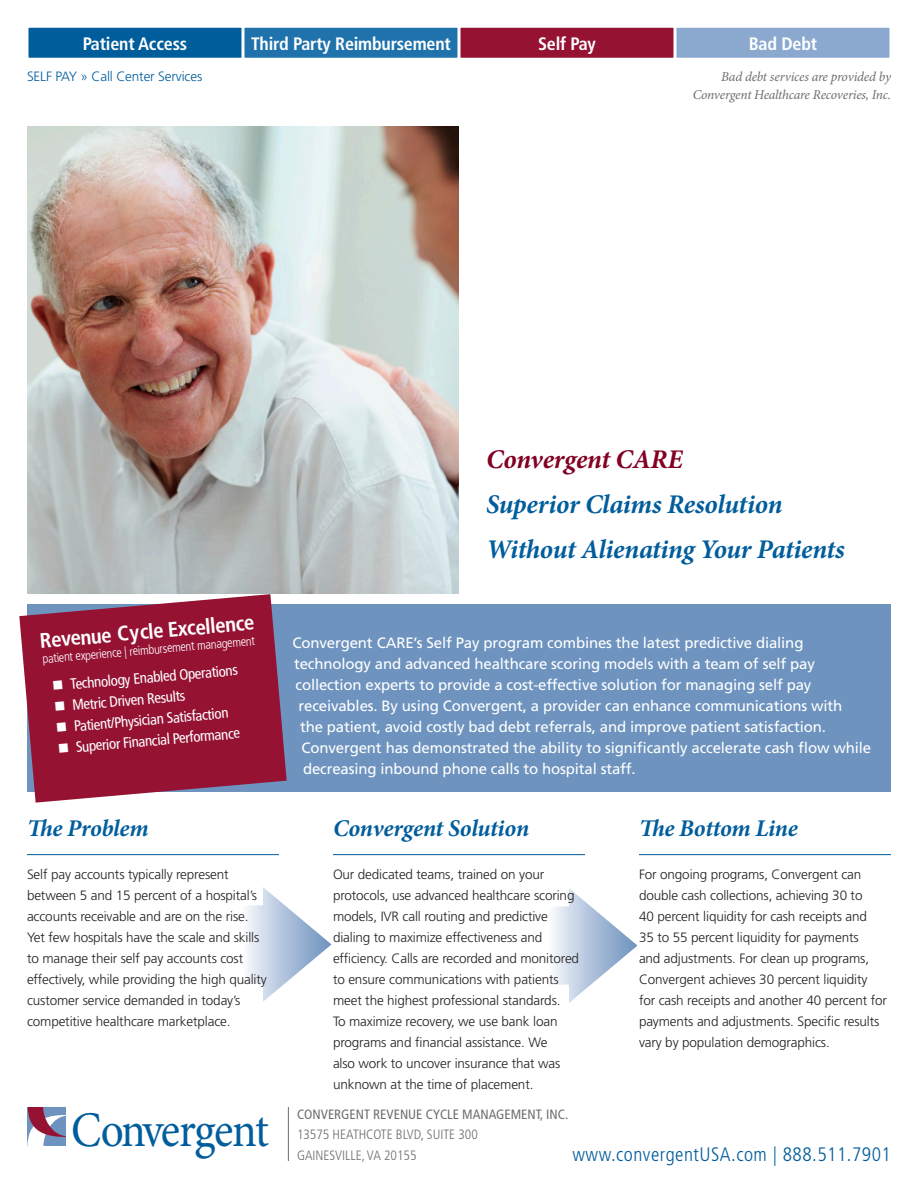
<style>
.page{position:relative;width:918px;height:1188px;background:#fff}
.page>*{position:absolute;margin:0;border:0;box-sizing:border-box;transform-origin:0 0}
.t1{font:49.8px "Minion Pro";letter-spacing:-.035em;color:#005d9c;scale:.91 1}
.Headline{font:italic 700 27px/45px "Minion Pro";letter-spacing:-.015em;color:#005d9c}
.ProbSolu{font:italic 700 24px "Minion Pro";letter-spacing:-.015em;color:#005d9c}
.t2{font:700 condensed 21px "Frutiger LT Std";color:#fff}
.t3{font:300 condensed 19.5px "Frutiger LT Std";letter-spacing:.025em;color:#005d9c}
.t4{font:700 condensed 18px "Frutiger LT Std";letter-spacing:-.01em;color:#fff}
.Text_blueback{font:15px "Frutiger LT Std";letter-spacing:-.01em;color:#fff}
.t5{font:condensed 15px/21px "Frutiger LT Std";color:#fff}
.Text{font:300 13.5px/21px "Frutiger LT Std";letter-spacing:-.01em;color:#231f20}
.t6{font:italic 13.5px/18px "Minion Pro";letter-spacing:-.015em;color:#6c6d70;text-align:right}
.t7{font:300 condensed 13.5px "Frutiger LT Std";color:#6c6d70}
.t8{font:condensed 13.5px "Frutiger LT Std";color:#6c6d70}
.Breadcrumb{font:300 13.5px "Frutiger LT Std";letter-spacing:-.01em;color:#005d9c}
.t9{font:300 condensed 12.75px "Frutiger LT Std";color:#fff}
.s1{color:#820123}
</style>
<div class="page">
<hr style="left:288px;top:1107px;width:1px;height:54px;background:#6c6d70">
<svg style="left:27px;top:1107px;width:39px;height:39px"></svg>
<div style="left:28px;top:27px;width:214px;height:31px;background:#005d9c"></div>
<div style="left:27px;top:26px;width:216px;height:33px;border:2px solid #fff"></div>
<div style="left:244px;top:27px;width:214px;height:31px;background:#2072ac"></div>
<div style="left:243px;top:26px;width:216px;height:33px;border:2px solid #fff"></div>
<div style="left:676px;top:27px;width:214px;height:31px;background:#8ba9cf"></div>
<div style="left:675px;top:26px;width:216px;height:33px;border:2px solid #fff"></div>
<svg style="left:247px;top:887px;width:85px;height:115px"></svg>
<svg style="left:553px;top:888px;width:85px;height:115px"></svg>
<hr style="left:639px;top:854px;width:252px;height:1px;background:#005d9c">
<hr style="left:333px;top:854px;width:252px;height:1px;background:#005d9c">
<hr style="left:27px;top:854px;width:252px;height:1px;background:#005d9c">
<div style="left:27px;top:605px;width:864px;height:187px;background:#6d93be"></div>
<div style="left:460px;top:27px;width:214px;height:31px;background:#951233"></div>
<div style="left:459px;top:26px;width:216px;height:33px;border:2px solid #fff"></div>
<img style="left:27px;top:126px;width:432px;height:468px">
<svg style="left:19px;top:594px;width:268px;height:209px;fill:#951233"></svg>
<svg style="left:53px;top:680px;width:10px;height:10px"></svg>
<svg style="left:55px;top:701px;width:10px;height:10px"></svg>
<svg style="left:57px;top:722px;width:9px;height:10px"></svg>
<svg style="left:59px;top:743px;width:9px;height:10px"></svg>
<p class="t4" style="left:538px;top:33px;width:59px">Self Pay</p>
<h3 class="t4" style="left:83px;top:33px;width:106px">Patient Access</h3>
<h3 class="t4" style="left:251px;top:33px;width:201px">Third Party Reimbursement</h3>
<h3 class="t4" style="left:749px;top:33px;width:70px">Bad Debt</h3>
<p class="t6" style="left:693px;top:68px;width:200px">Bad debt services are provided by<br>Convergent Healthcare Recoveries, Inc.</p>
<p class="Breadcrumb" style="left:27px;top:69px;width:177px">SELF PAY » Call Center Services</p>
<h3 class="t2" style="left:39px;top:628px;width:217px;rotate:-5deg">Revenue Cycle Excellence</h3>
<p class="t9" style="left:42px;top:652px;width:215px;rotate:-5deg">patient experience | reimbursement management</p>
<p class="t5" style="left:70px;top:674px;width:170px;rotate:-5deg">Technology Enabled Operations<br>Metric Driven Results<br>Patient/Physician Satisfaction<br>Superior Financial Performance</p>
<p class="ProbSolu" style="left:27px;top:812px;width:123px">The Problem</p>
<p class="Text" style="left:27px;top:864px;width:241px">Self pay accounts typically represent between 5 and 15 percent of a hospital’s accounts receivable and are on the rise.<br>Yet few hospitals have the scale and skills to manage their self pay accounts cost effectively, while providing the high quality customer service demanded in today’s competitive healthcare marketplace.</p>
<h1 class="t1" style="left:71px;top:1097px;width:219px">Convergent</h1>
<p class="Headline" style="left:486px;top:436px;width:360px"><span class="s1">Convergent CARE<br></span>Superior Claims Resolution<br>Without Alienating Your Patients</p>
<p class="Text_blueback" style="left:292px;top:634px;width:513px">Convergent CARE’s Self Pay program combines the latest predictive dialing</p>
<p class="Text_blueback" style="left:294px;top:655px;width:522px">technology and advanced healthcare scoring models with a team of self pay</p>
<p class="Text_blueback" style="left:296px;top:676px;width:517px">collection experts to provide a cost-effective solution for managing self pay</p>
<p class="Text_blueback" style="left:298px;top:697px;width:545px">receivables. By using Convergent, a provider can enhance communications with</p>
<p class="Text_blueback" style="left:300px;top:718px;width:527px">the patient, avoid costly bad debt referrals, and improve patient satisfaction.</p>
<p class="Text_blueback" style="left:302px;top:739px;width:571px">Convergent has demonstrated the ability to significantly accelerate cash flow while</p>
<p class="Text_blueback" style="left:303px;top:760px;width:334px">decreasing inbound phone calls to hospital staff.</p>
<p class="ProbSolu" style="left:333px;top:812px;width:198px">Convergent Solution</p>
<p class="Text" style="left:333px;top:864px;width:248px">Our dedicated teams, trained on your protocols, use advanced healthcare scoring models, IVR call routing and predictive dialing to maximize effectiveness and efficiency. Calls are recorded and monitored to ensure communications with patients meet the highest professional standards.<br>To maximize recovery, we use bank loan programs and financial assistance. We<br>also work to uncover insurance that was unknown at the time of placement.</p>
<p class="t8" style="left:297px;top:1106px;width:273px">CONVERGENT REVENUE CYCLE MANAGEMENT, INC.</p>
<p class="t7" style="left:297px;top:1127px;width:182px">13575 HEATHCOTE BLVD, SUITE 300</p>
<p class="ProbSolu" style="left:639px;top:812px;width:160px">The Bottom Line</p>
<p class="Text" style="left:639px;top:864px;width:249px">For ongoing programs, Convergent can double cash collections, achieving 30 to<br>40 percent liquidity for cash receipts and<br>35 to 55 percent liquidity for payments<br>and adjustments. For clean up programs, Convergent achieves 30 percent liquidity for cash receipts and another 40 percent for payments and adjustments. Specific results vary by population demographics.</p>
<p class="t7" style="left:297px;top:1147px;width:121px">GAINESVILLE, VA 20155</p>
<h3 class="t3" style="left:573px;top:1143px;width:320px">www.convergentUSA.com | 888.511.7901</h3>
</div>
